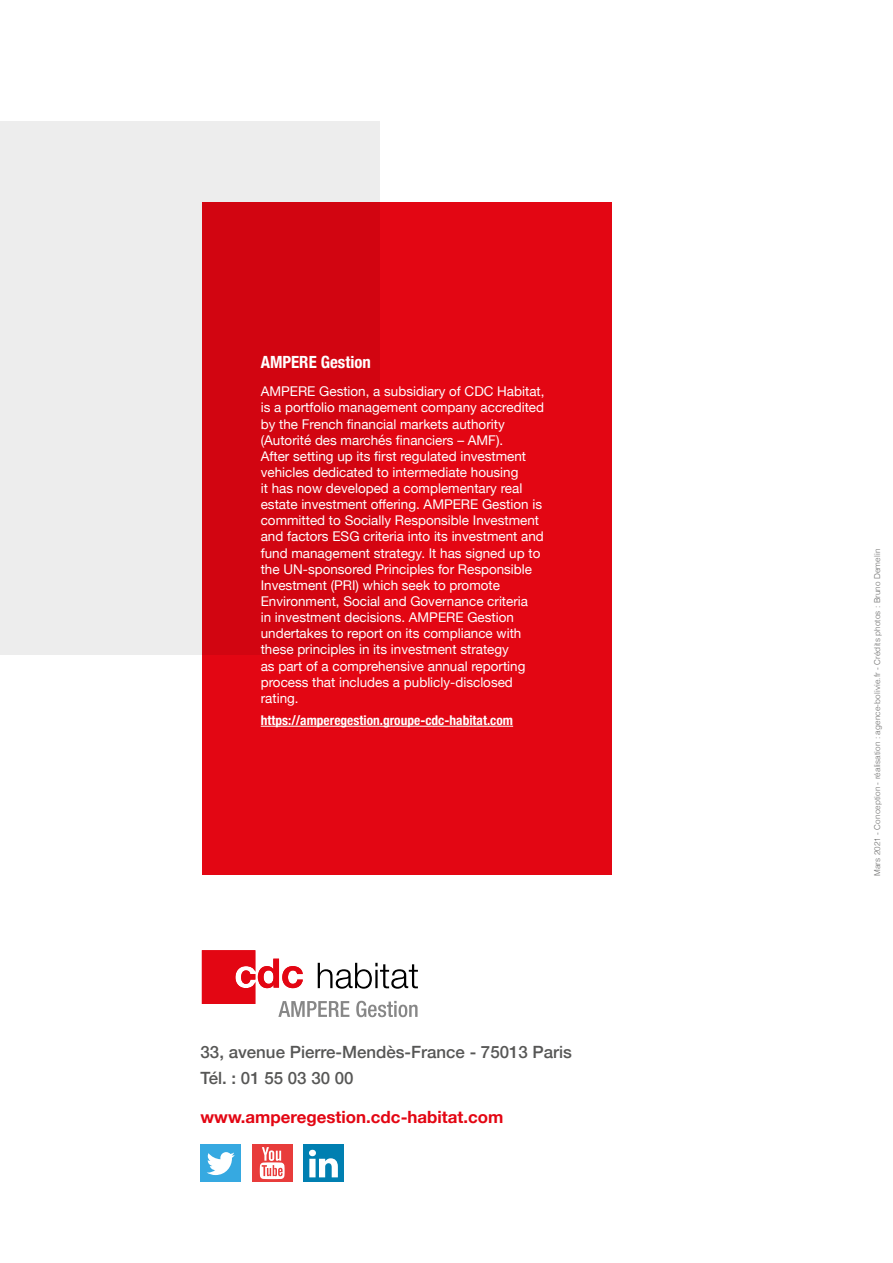
<style>
.page{position:relative;width:893px;height:1263px;background:#fff}
.page>*{position:absolute;margin:0;border:0;box-sizing:border-box;transform-origin:0 0}
.t1{font:500 16.95px/26.2px "Helvetica Neue";color:#575756}
.t2{font:700 16.95px "Helvetica Neue";color:#e30613}
.t3{font:700 condensed 16.8px "Helvetica Neue";color:#fff}
.t4{font:13.5px/16.2px "Helvetica Neue";color:#fff}
.t5{font:700 condensed 13.5px "Helvetica Neue";color:#fff}
.t6{font:300 8.1px "Helvetica";letter-spacing:.01em;color:#6a6a69}
</style>
<div class="page">
<div style="left:0;top:121px;width:379px;height:534px;background:#ededed"></div>
<div style="left:304px;top:1144px;width:40px;height:38px;background:#007fb1"></div>
<svg style="left:309px;top:1150px;width:29px;height:27px"></svg>
<div style="left:201px;top:1144px;width:40px;height:38px;background:#36a9e1"></div>
<svg style="left:207px;top:1152px;width:28px;height:23px"></svg>
<div style="left:252px;top:1144px;width:40px;height:38px;background:#e83c3b"></div>
<svg style="left:260px;top:1147px;width:25px;height:32px"></svg>
<div style="left:202px;top:202px;width:409px;height:673px;background:linear-gradient(to right,#d60511,#e70613)"></div>
<hr style="left:261px;top:726px;width:252px;height:1px;background:#fff">
<svg style="left:202px;top:950px;width:216px;height:67px"></svg>
<p class="t3" style="left:261px;top:348px;width:112px">AMPERE Gestion</p>
<p class="t4" style="left:261px;top:384px;width:285px">AMPERE Gestion, a subsidiary of CDC Habitat, is a portfolio management company accredited by the French financial markets authority (Autorité des marchés financiers – AMF).<br>After setting up its first regulated investment vehicles dedicated to intermediate housing<br>it has now developed a complementary real estate investment offering. AMPERE Gestion is committed to Socially Responsible Investment and factors ESG criteria into its investment and fund management strategy. It has signed up to the UN-sponsored Principles for Responsible Investment (PRI) which seek to promote Environment, Social and Governance criteria<br>in investment decisions. AMPERE Gestion undertakes to report on its compliance with these principles in its investment strategy<br>as part of a comprehensive annual reporting process that includes a publicly-disclosed rating.</p>
<p class="t5" style="left:261px;top:709px;width:254px">https://amperegestion.groupe-cdc-habitat.com</p>
<p class="t1" style="left:201px;top:1037px;width:373px">33, avenue Pierre-Mendès-France - 75013 Paris<br>Tél. : 01 55 03 30 00</p>
<p class="t2" style="left:201px;top:1104px;width:304px">www.amperegestion.cdc-habitat.com</p>
<p class="t6" style="left:870px;top:876px;width:329px;rotate:-90deg">Mars 2021 - Conception - réalisation : agence-bolivie.fr - Crédits photos : Bruno Demelin</p>
</div>
